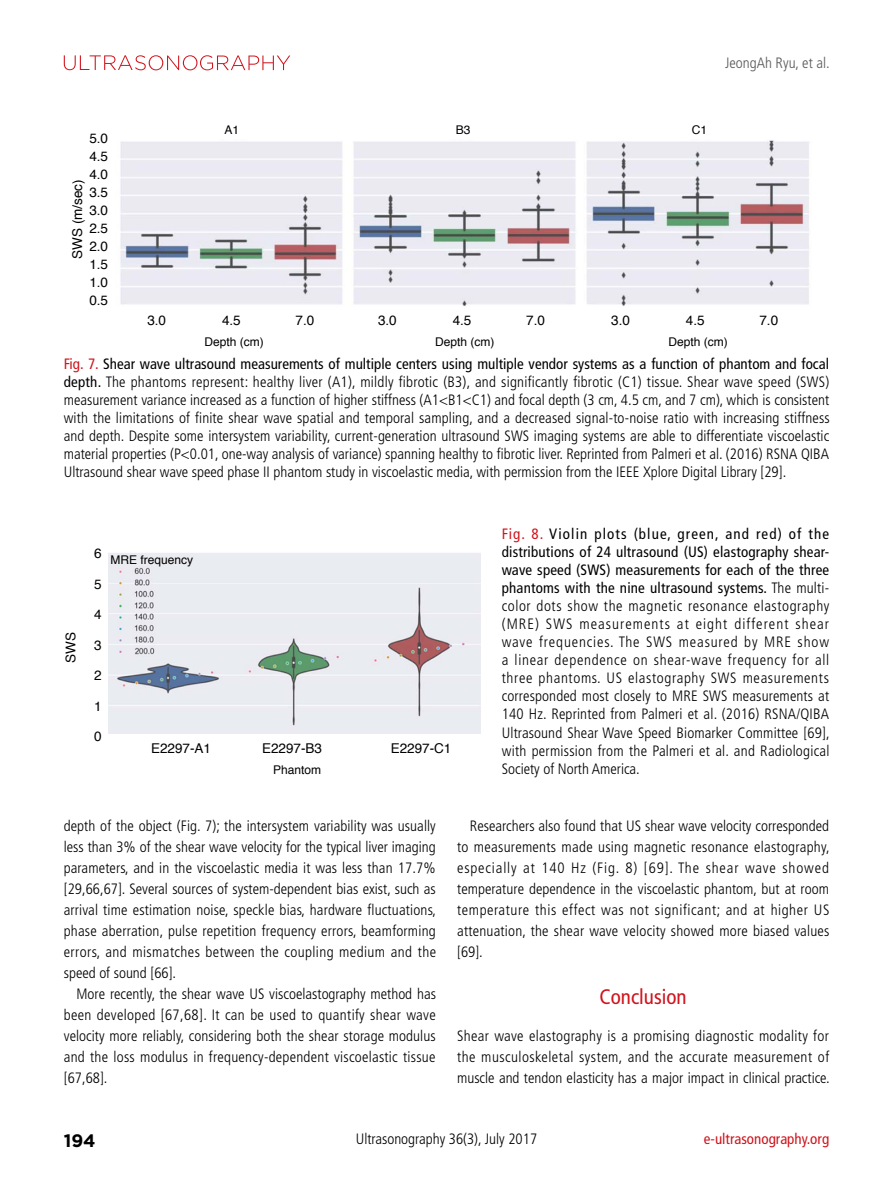
<style>
.page{position:relative;width:893px;height:1191px;background:#fff}
.page>*{position:absolute;margin:0;border:0;box-sizing:border-box;transform-origin:0 0}
.t1{font:condensed 21px "Frutiger LT Std";color:#d0131c}
.t2{font:700 18px "Gotham";color:#000}
.t3{font:300 condensed 15px/21px "Frutiger LT Std";color:#000;text-align:justify}
.t4{font:condensed 15px "Frutiger LT Std";color:#d0131c}
.t5{font:300 condensed 15px "Frutiger LT Std";color:#5a5757}
.t6{font:13.5px/18px "Helvetica";color:#000;text-align:justify}
.t7{font:12px "Helvetica";color:#000}
.s1{font-weight:400;color:#d0131c}
.s2{font-weight:400}
</style>
<div class="page">
<svg style="left:64px;top:55px;width:226px;height:15px"></svg>
<img style="left:120px;top:140px;width:689px;height:166px">
<img style="left:108px;top:553px;width:372px;height:180px">
<div style="left:110px;top:553px;width:83px;height:12px;background:#ebecf1"></div>
<p class="t6" style="left:89px;top:130px;width:20px">5.0<br>4.5<br>4.0<br>3.5<br>3.0<br>2.5<br>2.0<br>1.5<br>1.0<br>0.5</p>
<p class="t6" style="left:69px;top:259px;width:81px;rotate:-90deg">SWS (m/sec)</p>
<p class="t5" style="left:725px;top:54px;width:106px">JeongAh Ryu, et al.</p>
<p class="t7" style="left:224px;top:120px;width:16px">A1</p>
<p class="t7" style="left:456px;top:120px;width:16px">B3</p>
<p class="t7" style="left:692px;top:120px;width:17px">C1</p>
<p class="t6" style="left:147px;top:311px;width:20px">3.0</p>
<p class="t6" style="left:222px;top:311px;width:20px">4.5</p>
<p class="t6" style="left:295px;top:311px;width:20px">7.0</p>
<p class="t6" style="left:378px;top:311px;width:20px">3.0</p>
<p class="t6" style="left:453px;top:311px;width:20px">4.5</p>
<p class="t6" style="left:526px;top:311px;width:20px">7.0</p>
<p class="t6" style="left:611px;top:311px;width:20px">3.0</p>
<p class="t6" style="left:686px;top:311px;width:20px">4.5</p>
<p class="t6" style="left:759px;top:311px;width:20px">7.0</p>
<p class="t7" style="left:204px;top:332px;width:61px">Depth (cm)</p>
<p class="t7" style="left:435px;top:332px;width:61px">Depth (cm)</p>
<p class="t7" style="left:668px;top:332px;width:61px">Depth (cm)</p>
<p class="t3" style="left:64px;top:355px;width:767px;line-height:18px"><span class="s1">Fig. 7.</span> <span class="s2">Shear wave ultrasound measurements of multiple centers using multiple vendor systems as a function of phantom and focal depth.</span> The phantoms represent: healthy liver (A1), mildly fibrotic (B3), and significantly fibrotic (C1) tissue. Shear wave speed (SWS) measurement variance increased as a function of higher stiffness (A1&lt;B1&lt;C1) and focal depth (3 cm, 4.5 cm, and 7 cm), which is consistent with the limitations of finite shear wave spatial and temporal sampling, and a decreased signal-to-noise ratio with increasing stiffness and depth. Despite some intersystem variability, current-generation ultrasound SWS imaging systems are able to differentiate viscoelastic material properties (P&lt;0.01, one-way analysis of variance) spanning healthy to fibrotic liver. Reprinted from Palmeri et al. (2016) RSNA QIBA Ultrasound shear wave speed phase II phantom study in viscoelastic media, with permission from the IEEE Xplore Digital Library [29].</p>
<p class="t6" style="left:62px;top:663px;width:32px;rotate:-90deg">SWS</p>
<p class="t6" style="left:94px;top:545px;width:9px">6</p>
<p class="t6" style="left:94px;top:575px;width:9px">5</p>
<p class="t6" style="left:94px;top:606px;width:9px">4</p>
<p class="t6" style="left:94px;top:636px;width:9px">3</p>
<p class="t6" style="left:94px;top:667px;width:9px">2</p>
<p class="t6" style="left:94px;top:697px;width:9px">1</p>
<p class="t6" style="left:94px;top:728px;width:9px">0</p>
<p class="t7" style="left:110px;top:550px;width:84px">MRE frequency</p>
<p class="t6" style="left:151px;top:739px;width:62px">E2297-A1</p>
<p class="t6" style="left:262px;top:739px;width:62px">E2297-B3</p>
<p class="t6" style="left:391px;top:739px;width:62px">E2297-C1</p>
<p class="t7" style="left:273px;top:761px;width:50px">Phantom</p>
<p class="t3" style="left:502px;top:525px;width:329px;line-height:18px"><span class="s1">Fig. 8.</span> <span class="s2">Violin plots (blue, green, and red) of the distributions of 24 ultrasound (US) elastography shear&shy;wave speed (SWS) measurements for each of the three phantoms with the nine ultrasound systems.</span> The multi&shy;color dots show the magnetic resonance elastography (MRE) SWS measurements at eight different shear wave frequencies. The SWS measured by MRE show a linear dependence on shear-wave frequency for all three phantoms. US elastography SWS measurements corresponded most closely to MRE SWS measurements at 140 Hz. Reprinted from Palmeri et al. (2016) RSNA/QIBA Ultrasound Shear Wave Speed Biomarker Committee [69], with permission from the Palmeri et al. and Radiological Society of North America.</p>
<p class="t3" style="left:64px;top:815px;width:374px">depth of the object (Fig. 7); the intersystem variability was usually less than 3% of the shear wave velocity for the typical liver imaging parameters, and in the viscoelastic media it was less than 17.7% [29,66,67]. Several sources of system-dependent bias exist, such as arrival time estimation noise, speckle bias, hardware fluctuations, phase aberration, pulse repetition frequency errors, beamforming errors, and mismatches between the coupling medium and the speed of sound [66].</p>
<p class="t3" style="left:64px;top:983px;width:374px;text-indent:13px">More recently, the shear wave US viscoelastography method has been developed [67,68]. It can be used to quantify shear wave velocity more reliably, considering both the shear storage modulus and the loss modulus in frequency-dependent viscoelastic tissue [67,68].</p>
<p class="t3" style="left:457px;top:815px;width:374px;text-indent:13px">Researchers also found that US shear wave velocity corresponded to measurements made using magnetic resonance elastography, especially at 140 Hz (Fig. 8) [69]. The shear wave showed temperature dependence in the viscoelastic phantom, but at room temperature this effect was not significant; and at higher US attenuation, the shear wave velocity showed more biased values [69].</p>
<h1 class="t1" style="left:600px;top:984px;width:89px">Conclusion</h1>
<p class="t3" style="left:457px;top:1025px;width:374px">Shear wave elastography is a promising diagnostic modality for the musculoskeletal system, and the accurate measurement of muscle and tendon elasticity has a major impact in clinical practice.</p>
<p class="t2" style="left:64px;top:1130px;width:33px">194</p>
<p class="t3" style="left:356px;top:1128px;width:183px">Ultrasonography 36(3), July 2017</p>
<p class="t4" style="left:704px;top:1130px;width:127px">e-ultrasonography.org</p>
</div>
